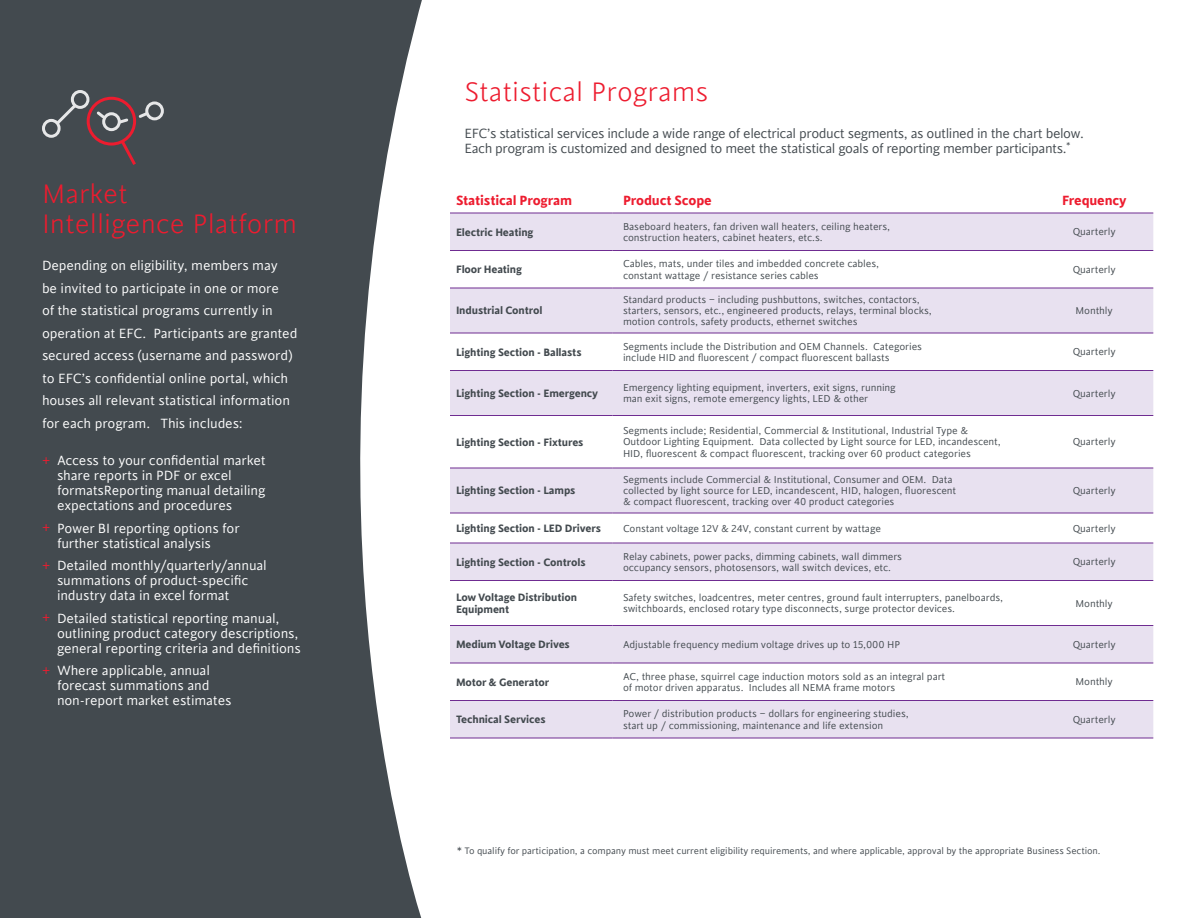
<style>
.page{position:relative;width:1188px;height:918px;background:#fff}
.page>*{position:absolute;margin:0;border:0;box-sizing:border-box;transform-origin:0 0}
.t1{font:300 30px/30px "Cinta";color:#ed1c2f}
.t2{font:15px/15px "Cinta";letter-spacing:-.01em;color:#fff}
.t3{font:15px/15px "Cinta";letter-spacing:-.03em;color:#434a4f}
.t4{font:700 15px "Cinta";letter-spacing:-.01em;color:#ed1c2f}
.t5{font:700 12px/12px "Cinta";letter-spacing:-.01em;color:#434a4f}
.t6{font:11.25px/11.2px "Cinta";letter-spacing:-.01em;color:#434a4f}
.t7{font:10.5px "Cinta";letter-spacing:-.01em;color:#434a4f}
.s1{color:#ed1c2f}
</style>
<div class="page">
<div style="left:0;top:0;width:339px;height:918px;background:#434a4f"></div>
<svg style="left:339px;top:0;width:83px;height:918px"></svg>
<svg style="left:42px;top:90px;width:122px;height:75px"></svg>
<svg style="left:450px;top:214px;width:703px;height:524px;fill:#e8e1f0"></svg>
<hr style="left:450px;top:213px;width:163px;height:1px;background:#6f2c91">
<hr style="left:613px;top:213px;width:422px;height:1px;background:#6f2c91">
<hr style="left:1035px;top:213px;width:118px;height:1px;background:#6f2c91">
<hr style="left:450px;top:250px;width:163px;height:1px;background:#6f2c91">
<hr style="left:613px;top:250px;width:422px;height:1px;background:#6f2c91">
<hr style="left:1035px;top:250px;width:118px;height:1px;background:#6f2c91">
<hr style="left:450px;top:288px;width:163px;height:1px;background:#6f2c91">
<hr style="left:613px;top:288px;width:422px;height:1px;background:#6f2c91">
<hr style="left:1035px;top:288px;width:118px;height:1px;background:#6f2c91">
<hr style="left:450px;top:333px;width:163px;height:1px;background:#6f2c91">
<hr style="left:613px;top:333px;width:422px;height:1px;background:#6f2c91">
<hr style="left:1035px;top:333px;width:118px;height:1px;background:#6f2c91">
<hr style="left:450px;top:370px;width:163px;height:1px;background:#6f2c91">
<hr style="left:613px;top:370px;width:422px;height:1px;background:#6f2c91">
<hr style="left:1035px;top:370px;width:118px;height:1px;background:#6f2c91">
<hr style="left:450px;top:415px;width:163px;height:1px;background:#6f2c91">
<hr style="left:613px;top:415px;width:422px;height:1px;background:#6f2c91">
<hr style="left:1035px;top:415px;width:118px;height:1px;background:#6f2c91">
<hr style="left:450px;top:468px;width:163px;height:1px;background:#6f2c91">
<hr style="left:613px;top:468px;width:422px;height:1px;background:#6f2c91">
<hr style="left:1035px;top:468px;width:118px;height:1px;background:#6f2c91">
<hr style="left:450px;top:513px;width:163px;height:1px;background:#6f2c91">
<hr style="left:613px;top:513px;width:422px;height:1px;background:#6f2c91">
<hr style="left:1035px;top:513px;width:118px;height:1px;background:#6f2c91">
<hr style="left:450px;top:543px;width:163px;height:1px;background:#6f2c91">
<hr style="left:613px;top:543px;width:422px;height:1px;background:#6f2c91">
<hr style="left:1035px;top:543px;width:118px;height:1px;background:#6f2c91">
<hr style="left:450px;top:580px;width:163px;height:1px;background:#6f2c91">
<hr style="left:613px;top:580px;width:422px;height:1px;background:#6f2c91">
<hr style="left:1035px;top:580px;width:118px;height:1px;background:#6f2c91">
<hr style="left:450px;top:625px;width:163px;height:1px;background:#6f2c91">
<hr style="left:613px;top:625px;width:422px;height:1px;background:#6f2c91">
<hr style="left:1035px;top:625px;width:118px;height:1px;background:#6f2c91">
<hr style="left:450px;top:663px;width:163px;height:1px;background:#6f2c91">
<hr style="left:613px;top:663px;width:422px;height:1px;background:#6f2c91">
<hr style="left:1035px;top:663px;width:118px;height:1px;background:#6f2c91">
<hr style="left:450px;top:700px;width:163px;height:1px;background:#6f2c91">
<hr style="left:613px;top:700px;width:422px;height:1px;background:#6f2c91">
<hr style="left:1035px;top:700px;width:118px;height:1px;background:#6f2c91">
<hr style="left:450px;top:738px;width:163px;height:1px;background:#6f2c91">
<hr style="left:613px;top:738px;width:422px;height:1px;background:#6f2c91">
<hr style="left:1035px;top:738px;width:118px;height:1px;background:#6f2c91">
<h1 class="t1" style="left:42px;top:179px;width:257px">Market<br>Intelligence Platform</h1>
<p class="t2" style="left:42px;top:255px;width:257px;line-height:22.5px">Depending on eligibility, members may<br>be invited to participate in one or more<br>of the statistical programs currently in operation at EFC. Participants are granted secured access (username and password) to EFC’s confidential online portal, which houses all relevant statistical information for each program. This includes:</p>
<h2 class="t2" style="left:57px;top:453px;width:210px;text-indent:-15px"><span class="s1">+</span> Access to your confidential market share reports in PDF or excel formatsReporting manual detailing expectations and procedures</h2>
<h2 class="t2" style="left:57px;top:521px;width:184px;text-indent:-15px"><span class="s1">+</span> Power BI reporting options for further statistical analysis</h2>
<h2 class="t2" style="left:57px;top:558px;width:211px;text-indent:-15px"><span class="s1">+</span> Detailed monthly/quarterly/annual summations of product-specific industry data in excel format</h2>
<h2 class="t2" style="left:57px;top:611px;width:245px;text-indent:-15px"><span class="s1">+</span> Detailed statistical reporting manual, outlining product category descriptions, general reporting criteria and definitions</h2>
<h2 class="t2" style="left:57px;top:663px;width:176px;text-indent:-15px"><span class="s1">+</span> Where applicable, annual forecast summations and non-report market estimates</h2>
<h1 class="t1" style="left:464px;top:78px;width:245px">Statistical Programs</h1>
<h2 class="t3" style="left:464px;top:126px;width:621px">EFC’s statistical services include a wide range of electrical product segments, as outlined in the chart below.<br>Each program is customized and designed to meet the statistical goals of reporting member participants.<sup>*</sup></h2>
<h2 class="t4" style="left:456px;top:191px;width:118px">Statistical Program</h2>
<h2 class="t4" style="left:623px;top:191px;width:90px">Product Scope</h2>
<h2 class="t4" style="left:1062px;top:191px;width:66px">Frequency</h2>
<p class="t5" style="left:456px;top:226px;width:79px">Electric Heating</p>
<p class="t6" style="left:623px;top:221px;width:269px">Baseboard heaters, fan driven wall heaters, ceiling heaters, construction heaters, cabinet heaters, etc.s.</p>
<p class="t6" style="left:1073px;top:227px;width:45px">Quarterly</p>
<p class="t5" style="left:456px;top:264px;width:68px">Floor Heating</p>
<p class="t6" style="left:623px;top:259px;width:258px">Cables, mats, under tiles and imbedded concrete cables, constant wattage / resistance series cables</p>
<p class="t6" style="left:1073px;top:264px;width:45px">Quarterly</p>
<p class="t5" style="left:456px;top:305px;width:88px">Industrial Control</p>
<p class="t6" style="left:623px;top:294px;width:310px">Standard products – including pushbuttons, switches, contactors, starters, sensors, etc., engineered products, relays, terminal blocks, motion controls, safety products, ethernet switches</p>
<p class="t6" style="left:1076px;top:305px;width:39px">Monthly</p>
<p class="t5" style="left:456px;top:346px;width:127px">Lighting Section - Ballasts</p>
<p class="t6" style="left:623px;top:341px;width:300px">Segments include the Distribution and OEM Channels. Categories include HID and fluorescent / compact fluorescent ballasts</p>
<p class="t6" style="left:1073px;top:347px;width:45px">Quarterly</p>
<p class="t5" style="left:456px;top:388px;width:144px">Lighting Section - Emergency</p>
<p class="t6" style="left:623px;top:382px;width:274px">Emergency lighting equipment, inverters, exit signs, running man exit signs, remote emergency lights, LED &amp; other</p>
<p class="t6" style="left:1073px;top:388px;width:45px">Quarterly</p>
<p class="t5" style="left:456px;top:436px;width:129px">Lighting Section - Fixtures</p>
<p class="t6" style="left:623px;top:425px;width:379px">Segments include; Residential, Commercial &amp; Institutional, Industrial Type &amp;<br>Outdoor Lighting Equipment. Data collected by Light source for LED, incandescent,<br>HID, fluorescent &amp; compact fluorescent, tracking over 60 product categories</p>
<p class="t6" style="left:1073px;top:437px;width:45px">Quarterly</p>
<p class="t5" style="left:456px;top:485px;width:121px">Lighting Section - Lamps</p>
<p class="t6" style="left:623px;top:474px;width:335px">Segments include Commercial &amp; Institutional, Consumer and OEM. Data collected by light source for LED, incandescent, HID, halogen, fluorescent &amp; compact fluorescent, tracking over 40 product categories</p>
<p class="t6" style="left:1073px;top:485px;width:45px">Quarterly</p>
<p class="t5" style="left:456px;top:523px;width:146px">Lighting Section - LED Drivers</p>
<p class="t6" style="left:623px;top:523px;width:259px">Constant voltage 12V &amp; 24V, constant current by wattage</p>
<p class="t6" style="left:1073px;top:523px;width:45px">Quarterly</p>
<p class="t5" style="left:456px;top:556px;width:131px">Lighting Section - Controls</p>
<p class="t6" style="left:623px;top:551px;width:281px">Relay cabinets, power packs, dimming cabinets, wall dimmers occupancy sensors, photosensors, wall switch devices, etc.</p>
<p class="t6" style="left:1073px;top:557px;width:45px">Quarterly</p>
<p class="t5" style="left:456px;top:592px;width:123px">Low Voltage Distribution<br>Equipment</p>
<p class="t6" style="left:623px;top:592px;width:382px">Safety switches, loadcentres, meter centres, ground fault interrupters, panelboards, switchboards, enclosed rotary type disconnects, surge protector devices.</p>
<p class="t6" style="left:1076px;top:598px;width:39px">Monthly</p>
<p class="t5" style="left:456px;top:639px;width:115px">Medium Voltage Drives</p>
<p class="t6" style="left:623px;top:639px;width:279px">Adjustable frequency medium voltage drives up to 15,000 HP</p>
<p class="t6" style="left:1073px;top:639px;width:45px">Quarterly</p>
<p class="t5" style="left:456px;top:676px;width:95px">Motor &amp; Generator</p>
<p class="t6" style="left:623px;top:671px;width:324px">AC, three phase, squirrel cage induction motors sold as an integral part of motor driven apparatus. Includes all NEMA frame motors</p>
<p class="t6" style="left:1076px;top:677px;width:39px">Monthly</p>
<p class="t5" style="left:456px;top:714px;width:91px">Technical Services</p>
<p class="t6" style="left:623px;top:709px;width:287px">Power / distribution products – dollars for engineering studies, start up / commissioning, maintenance and life extension</p>
<p class="t6" style="left:1073px;top:714px;width:45px">Quarterly</p>
<p class="t7" style="left:457px;top:844px;width:645px">* To qualify for participation, a company must meet current eligibility requirements, and where applicable, approval by the appropriate Business Section.</p>
</div>
